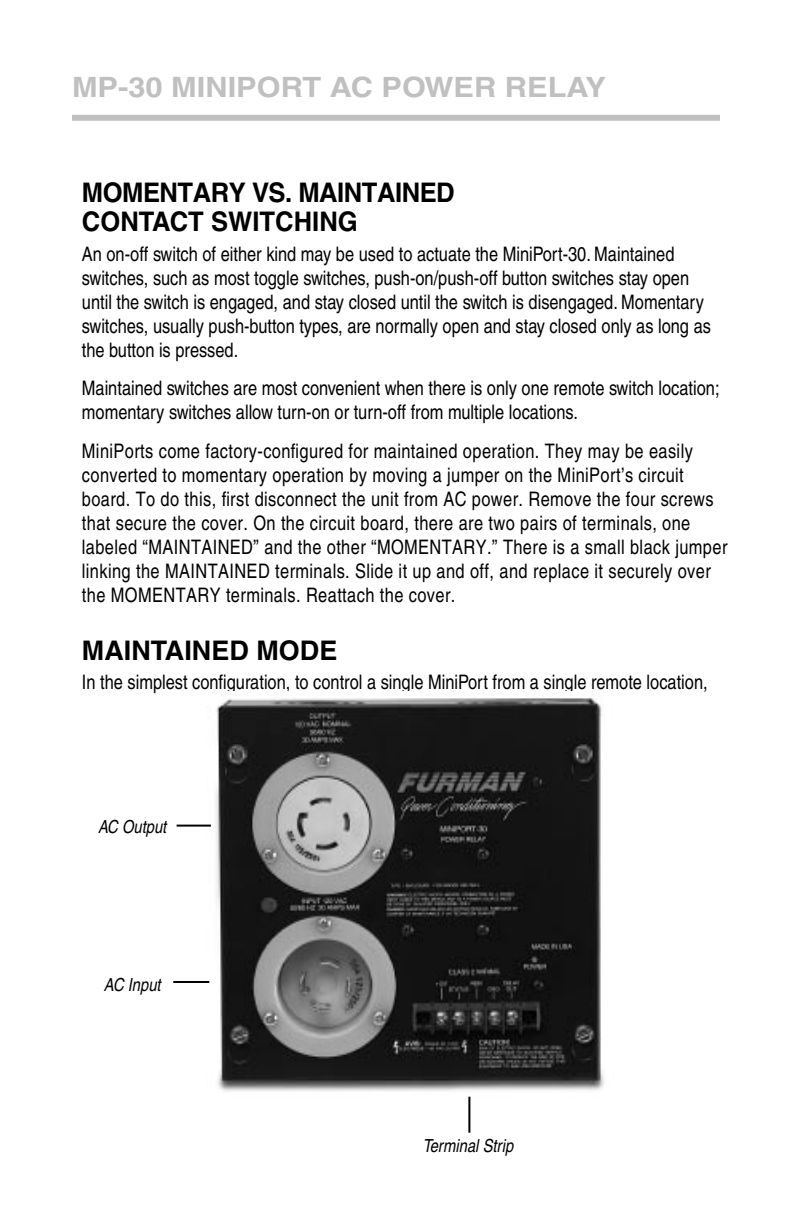
<style>
.page{position:relative;width:792px;height:1224px;background:#fff}
.page>*{position:absolute;margin:0;border:0;box-sizing:border-box;transform-origin:0 0}
.t1{font:700 28px "Helvetica";color:#c0c0c0;scale:1.1 1}
.Subhead_Smaller{font:700 27px/29px "Helvetica";letter-spacing:-.02em;color:#000;scale:.95 1}
.Subhead_Smaller-2{font:700 27px "Helvetica";color:#000}
.Text_-_Body{font:condensed 20px/24px "Helvetica";color:#000}
.Text_-_Body-2{font:condensed 20px/24px "Helvetica";letter-spacing:.02em;color:#000}
.t2{font:italic condensed 18px "Helvetica";color:#000}
</style>
<div class="page">
<div style="left:72px;top:115px;width:648px;height:6px;background:#c0c0c0"></div>
<img style="left:206px;top:697px;width:398px;height:402px">
<hr style="left:177px;top:825px;width:34px;height:2px;background:#000">
<hr style="left:173px;top:981px;width:36px;height:2px;background:#000">
<hr style="left:468px;top:1097px;width:2px;height:36px;background:#000">
<h1 class="t1" style="left:72px;top:70px;width:487px">MP-30 MINIPORT AC POWER RELAY</h1>
<p class="Subhead_Smaller" style="left:82px;top:178px;width:394px">MOMENTARY VS. MAINTAINED<br>CONTACT SWITCHING</p>
<p class="Text_-_Body" style="left:82px;top:242px;width:631px">An on-off switch of either kind may be used to actuate the MiniPort-30. Maintained switches, such as most toggle switches, push-on/push-off button switches stay open until the switch is engaged, and stay closed until the switch is disengaged. Momentary switches, usually push-button types, are normally open and stay closed only as long as the button is pressed.</p>
<p class="Text_-_Body" style="left:82px;top:376px;width:639px">Maintained switches are most convenient when there is only one remote switch location; momentary switches allow turn-on or turn-off from multiple locations.</p>
<p class="Text_-_Body-2" style="left:82px;top:439px;width:647px">MiniPorts come factory-configured for maintained operation. They may be easily converted to momentary operation by moving a jumper on the MiniPort’s circuit board. To do this, first disconnect the unit from AC power. Remove the four screws that secure the cover. On the circuit board, there are two pairs of terminals, one labeled “MAINTAINED” and the other “MOMENTARY.” There is a small black jumper linking the MAINTAINED terminals. Slide it up and off, and replace it securely over the MOMENTARY terminals. Reattach the cover.</p>
<p class="Subhead_Smaller-2" style="left:82px;top:634px;width:257px">MAINTAINED MODE</p>
<p class="Text_-_Body" style="left:82px;top:670px;width:627px">In the simplest configuration, to control a single MiniPort from a single remote location,</p>
<p class="t2" style="left:98px;top:816px;width:70px">AC Output</p>
<p class="t2" style="left:104px;top:974px;width:58px">AC Input</p>
<p class="t2" style="left:423px;top:1135px;width:92px">Terminal Strip</p>
</div>
